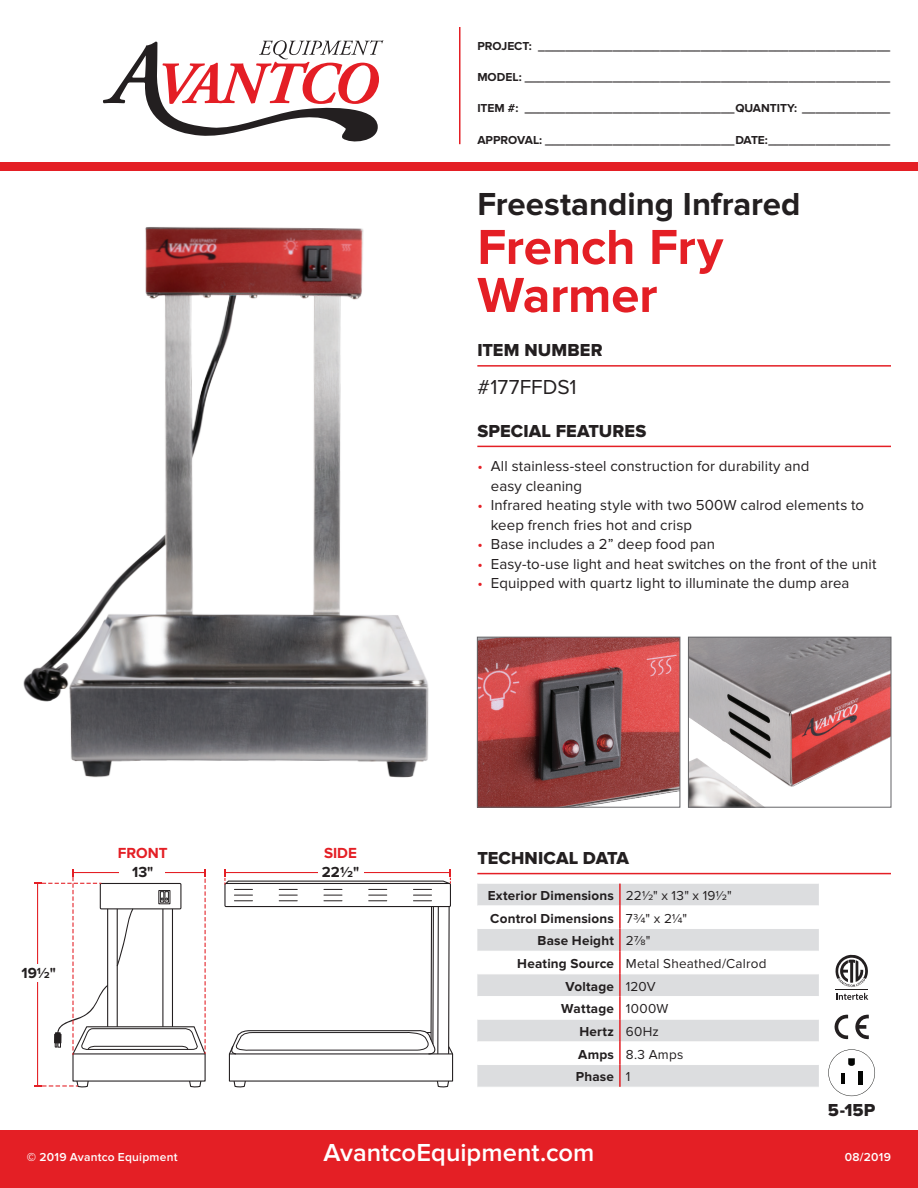
<style>
.page{position:relative;width:918px;height:1188px;background:#fff}
.page>*{position:absolute;margin:0;border:0;box-sizing:border-box;transform-origin:0 0}
.t1{font:700 51px/48px "Proxima Nova";letter-spacing:-.005em;color:#e41f25}
.t2{font:700 33px "Proxima Nova";letter-spacing:-.005em;color:#231f20}
.t3{font:600 25.5px "Proxima Nova";color:#fff}
.t4{font:21px "Proxima Nova";letter-spacing:-.005em;color:#231f20}
.t5{font:18px "Proxima Nova Extrabld";letter-spacing:.005em;color:#231f20}
.t6{font:700 15.15px "Proxima Nova";color:#231f20}
.t7{font:700 15.15px "Proxima Nova";color:#e41f25}
.t8{font:15px/19.5px "Proxima Nova";letter-spacing:.005em;color:#231f20}
.t9{font:700 13.5px "Proxima Nova";letter-spacing:.015em;color:#231f20}
.t10{font:13.5px "Proxima Nova";letter-spacing:.015em;color:#231f20}
.t11{font:700 12px "Proxima Nova";color:#231f20}
.t12{font:600 12px "Proxima Nova";letter-spacing:.02em;color:#fff}
.s1{color:#e41f25}
.s2{font-weight:400}
.s3{font-weight:700}
.s4{font-weight:900}
</style>
<div class="page">
<div style="left:0;top:1131px;width:918px;height:57px;background:#e41f25"></div>
<div style="left:0;top:162px;width:918px;height:8px;background:#e41f25"></div>
<hr style="left:459px;top:27px;width:1px;height:117px;background:#e41f25">
<svg style="left:103px;top:40px;width:280px;height:102px"></svg>
<img style="left:23px;top:227px;width:406px;height:551px">
<hr style="left:477px;top:873px;width:414px;height:1px;background:#e41f25">
<hr style="left:477px;top:446px;width:414px;height:1px;background:#e41f25">
<hr style="left:477px;top:365px;width:414px;height:2px;background:#e41f25">
<img style="left:479px;top:639px;width:199px;height:166px">
<div style="left:477px;top:637px;width:203px;height:170px;border:1px solid #636366"></div>
<img style="left:690px;top:639px;width:199px;height:166px">
<div style="left:688px;top:637px;width:203px;height:170px;border:1px solid #636366"></div>
<div style="left:477px;top:884px;width:342px;height:203px;background:#dcdddf"></div>
<svg style="left:477px;top:907px;width:342px;height:157px"></svg>
<hr style="left:477px;top:906px;width:142px;height:1px;background:#fff">
<hr style="left:621px;top:906px;width:198px;height:1px;background:#fff">
<hr style="left:477px;top:928px;width:142px;height:1px;background:#fff">
<hr style="left:621px;top:928px;width:198px;height:1px;background:#fff">
<hr style="left:477px;top:951px;width:142px;height:1px;background:#fff">
<hr style="left:621px;top:951px;width:198px;height:1px;background:#fff">
<hr style="left:477px;top:973px;width:142px;height:1px;background:#fff">
<hr style="left:621px;top:973px;width:198px;height:1px;background:#fff">
<hr style="left:477px;top:996px;width:142px;height:1px;background:#fff">
<hr style="left:621px;top:996px;width:198px;height:1px;background:#fff">
<hr style="left:477px;top:1019px;width:142px;height:1px;background:#fff">
<hr style="left:621px;top:1019px;width:198px;height:1px;background:#fff">
<hr style="left:477px;top:1041px;width:142px;height:1px;background:#fff">
<hr style="left:621px;top:1041px;width:198px;height:1px;background:#fff">
<hr style="left:477px;top:1064px;width:142px;height:1px;background:#fff">
<hr style="left:621px;top:1064px;width:198px;height:1px;background:#fff">
<hr style="left:619px;top:884px;width:2px;height:22px;background:#e41f25">
<hr style="left:619px;top:906px;width:2px;height:23px;background:#e41f25">
<hr style="left:619px;top:929px;width:2px;height:22px;background:#e41f25">
<hr style="left:619px;top:951px;width:2px;height:23px;background:#e41f25">
<hr style="left:619px;top:974px;width:2px;height:23px;background:#e41f25">
<hr style="left:619px;top:997px;width:2px;height:22px;background:#e41f25">
<hr style="left:619px;top:1019px;width:2px;height:23px;background:#e41f25">
<hr style="left:619px;top:1042px;width:2px;height:23px;background:#e41f25">
<hr style="left:619px;top:1065px;width:2px;height:22px;background:#e41f25">
<svg style="left:836px;top:993px;width:32px;height:7px"></svg>
<svg style="left:835px;top:955px;width:33px;height:32px"></svg>
<hr style="left:836px;top:989px;width:32px;height:1px;background:#231f20">
<svg style="left:828px;top:1049px;width:47px;height:47px"></svg>
<div style="left:858px;top:1071px;width:5px;height:14px;background:#040503"></div>
<hr style="left:841px;top:1073px;width:4px;height:11px;background:#040503">
<svg style="left:835px;top:1014px;width:13px;height:25px"></svg>
<svg style="left:855px;top:1014px;width:14px;height:25px"></svg>
<svg style="left:436px;top:1080px;width:14px;height:8px"></svg>
<svg style="left:233px;top:1080px;width:14px;height:8px"></svg>
<svg style="left:224px;top:869px;width:230px;height:186px"></svg>
<svg style="left:34px;top:869px;width:172px;height:219px"></svg>
<div style="left:119px;top:862px;width:46px;height:18px;background:#fff"></div>
<div style="left:318px;top:862px;width:45px;height:18px;background:#fff"></div>
<div style="left:18px;top:964px;width:43px;height:18px;background:#fff"></div>
<p class="t11" style="left:477px;top:39px;width:414px">PROJECT: ____________________________________________________</p>
<p class="t11" style="left:477px;top:70px;width:414px">MODEL: ______________________________________________________</p>
<p class="t11" style="left:477px;top:101px;width:414px">ITEM #: _______________________________QUANTITY: _____________</p>
<p class="t11" style="left:477px;top:133px;width:414px">APPROVAL: ____________________________DATE:__________________</p>
<h2 class="t2" style="left:477px;top:185px;width:325px">Freestanding Infrared</h2>
<h1 class="t1" style="left:477px;top:224px;width:247px">French Fry<br>Warmer</h1>
<p class="t5" style="left:477px;top:340px;width:127px">ITEM NUMBER</p>
<h3 class="t4" style="left:477px;top:375px;width:101px">#177FFDS1</h3>
<p class="t5" style="left:477px;top:420px;width:171px">SPECIAL FEATURES</p>
<p class="t6" style="left:22px;top:964px;width:36px">191⁄2"</p>
<p class="t7" style="left:118px;top:844px;width:51px">FRONT</p>
<p class="t7" style="left:324px;top:844px;width:34px">SIDE</p>
<p class="t6" style="left:132px;top:863px;width:23px">13"</p>
<p class="t6" style="left:322px;top:863px;width:39px">221⁄2"</p>
<p class="t8" style="left:491px;top:457px;width:320px;text-indent:-14px"><span class="s1">•</span> All stainless-steel construction for durability and easy cleaning</p>
<p class="t8" style="left:491px;top:496px;width:375px;text-indent:-14px"><span class="s1">•</span> Infrared heating style with two 500W calrod elements to keep french fries hot and crisp</p>
<p class="t8" style="left:477px;top:535px;width:239px"><span class="s1">•</span> Base includes a 2” deep food pan</p>
<p class="t8" style="left:477px;top:554px;width:401px"><span class="s1">•</span> Easy-to-use light and heat switches on the front of the unit</p>
<p class="t8" style="left:477px;top:574px;width:374px"><span class="s1">•</span> Equipped with quartz light to illuminate the dump area</p>
<p class="t5" style="left:477px;top:848px;width:153px">TECHNICAL DATA</p>
<p class="t9" style="left:488px;top:888px;width:245px">Exterior Dimensions <span class="s2">221/2" x 13" x 191/2"</span></p>
<p class="t9" style="left:490px;top:910px;width:198px">Control Dimensions <span class="s2">73/4" x 21/4"</span></p>
<p class="t9" style="left:538px;top:933px;width:114px">Base Height <span class="s2">27/8"</span></p>
<p class="t10" style="left:517px;top:956px;width:251px"><span class="s3">Heating Source</span> Metal Sheathed/Calrod</p>
<p class="t9" style="left:566px;top:978px;width:92px">Voltage <span class="s2">120V</span></p>
<p class="t9" style="left:561px;top:1001px;width:109px">Wattage <span class="s2">1000W</span></p>
<p class="t9" style="left:579px;top:1024px;width:81px">Hertz <span class="s2">60Hz</span></p>
<p class="t10" style="left:578px;top:1046px;width:107px"><span class="s3">Amps</span> 8.3 Amps</p>
<p class="t9" style="left:576px;top:1069px;width:56px">Phase <span class="s2">1</span></p>
<p class="t5" style="left:828px;top:1100px;width:49px">5-15P</p>
<h3 class="t3" style="left:324px;top:1138px;width:272px">AvantcoEquipment.com</h3>
<p class="t12" style="left:27px;top:1150px;width:152px"><span class="s4">©</span> 2019 Avantco Equipment</p>
<p class="t12" style="left:845px;top:1150px;width:48px">08/2019</p>
</div>
